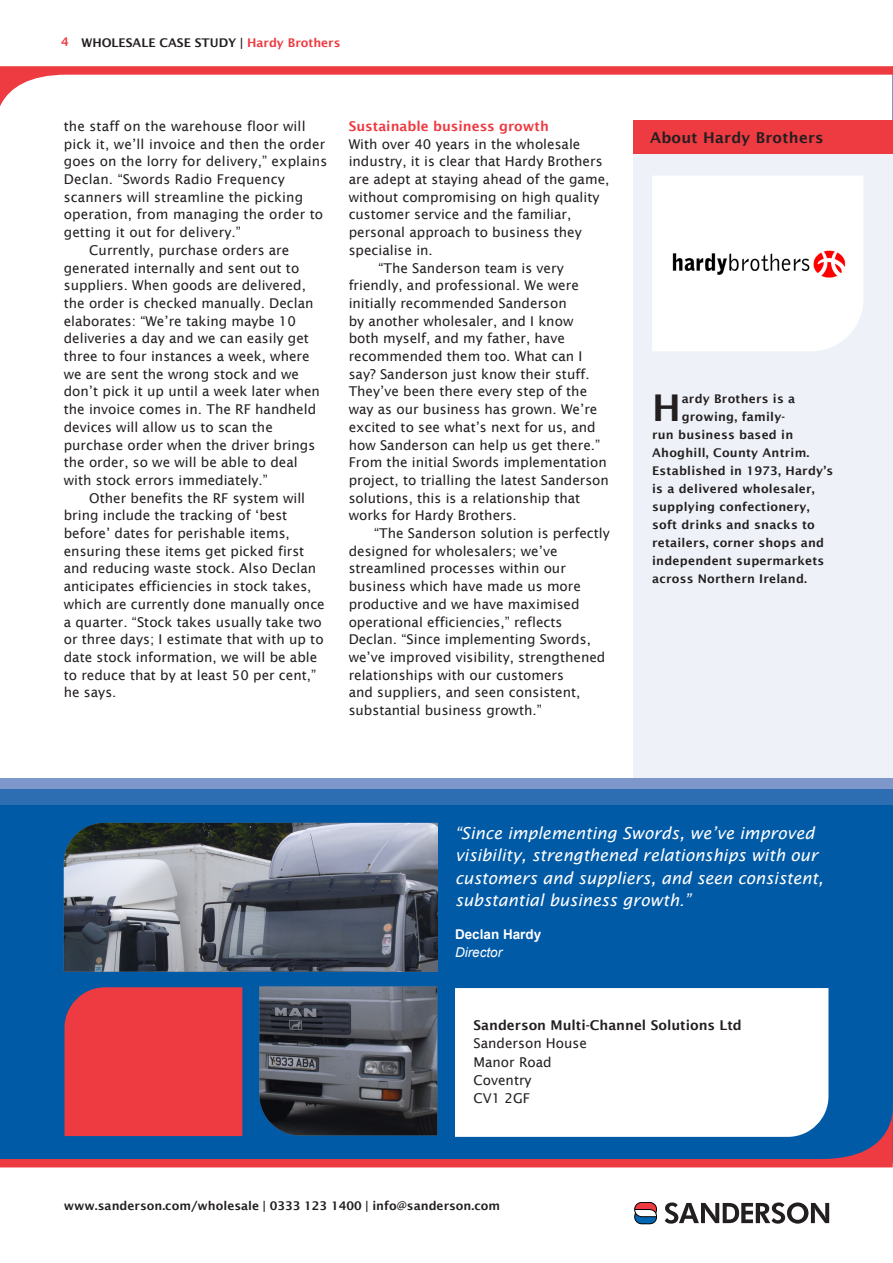
<style>
.page{position:relative;width:893px;height:1263px;background:#fff}
.page>*{position:absolute;margin:0;border:0;box-sizing:border-box;transform-origin:0 0}
.t1{font:600 36.9px "Lucida Sans";color:#231f20}
.t2{font:italic 16.5px/22.5px "Lucida Sans";color:#fff}
.t3{font:600 15px "Lucida Sans";letter-spacing:.02em;color:#231f20}
.t4{font:13.5px/17.7px "Lucida Sans";color:#231f20}
.t5{font:600 13.5px "Lucida Sans";color:#231f20}
.t6{font:700 13.5px "Arial";color:#fff}
.t7{font:italic 13.5px "Arial";color:#fff}
.t8{font:600 12px "Lucida Sans";letter-spacing:.02em;color:#231f20}
.t9{font:600 12px "Lucida Sans";color:#231f20}
.t10{font:600 12px "Lucida Sans";color:#ee3a41}
.s1{color:#ee3a41}
.s2{font-weight:600;color:#ee3a41}
</style>
<div class="page">
<svg style="left:634px;top:1202px;width:23px;height:22px"></svg>
<svg style="left:665px;top:1202px;width:164px;height:22px"></svg>
<hr style="left:892px;top:66px;width:1px;height:406px;background:#7d97cb">
<div style="left:633px;top:155px;width:260px;height:273px;background:#eef2f8"></div>
<div style="left:862px;top:359px;width:31px;height:444px;background:#eef2f8"></div>
<div style="left:633px;top:351px;width:250px;height:440px;background:#eef2f8"></div>
<div style="left:633px;top:120px;width:260px;height:34px;background:#ee3a41"></div>
<div style="left:0;top:778px;width:893px;height:383px;background:#7d97cb"></div>
<div style="left:0;top:789px;width:893px;height:374px;background:#2d6eb3"></div>
<div style="left:0;top:805px;width:893px;height:356px;background:#015aa6"></div>
<svg style="left:0;top:1104px;width:893px;height:63px"></svg>
<img style="left:64px;top:823px;width:374px;height:149px">
<div style="left:455px;top:988px;width:373px;height:149px;background:#fff"></div>
<img style="left:259px;top:986px;width:178px;height:149px">
<div style="left:64px;top:987px;width:178px;height:149px;background:#ee3a41"></div>
<div style="left:652px;top:176px;width:211px;height:175px;background:#fff"></div>
<svg style="left:0;top:66px;width:893px;height:40px"></svg>
<img style="left:672px;top:250px;width:174px;height:27px">
<p class="t10" style="left:61px;top:35px;width:9px">4</p>
<p class="t9" style="left:81px;top:36px;width:260px">WHOLESALE CASE STUDY | <span class="s1">Hardy Brothers</span></p>
<p class="t4" style="left:64px;top:117px;width:265px">the staff on the warehouse floor will pick it, we’ll invoice and then the order goes on the lorry for delivery,” explains Declan. “Swords Radio Frequency scanners will streamline the picking operation, from managing the order to getting it out for delivery.”</p>
<p class="t4" style="left:64px;top:241px;width:258px;text-indent:26px">Currently, purchase orders are generated internally and sent out to suppliers. When goods are delivered, the order is checked manually. Declan elaborates: “We’re taking maybe 10 deliveries a day and we can easily get three to four instances a week, where we are sent the wrong stock and we don’t pick it up until a week later when the invoice comes in. The RF handheld devices will allow us to scan the purchase order when the driver brings the order, so we will be able to deal with stock errors immediately.”</p>
<p class="t4" style="left:64px;top:489px;width:262px;text-indent:26px">Other benefits the RF system will bring include the tracking of ‘best before’ dates for perishable items, ensuring these items get picked first and reducing waste stock. Also Declan anticipates efficiencies in stock takes, which are currently done manually once a quarter. “Stock takes usually take two or three days; I estimate that with up to date stock information, we will be able to reduce that by at least 50 per cent,” he says.</p>
<p class="t4" style="left:349px;top:117px;width:262px"><span class="s2">Sustainable business growth<br></span>With over 40 years in the wholesale industry, it is clear that Hardy Brothers are adept at staying ahead of the game, without compromising on high quality customer service and the familiar, personal approach to business they specialise in.</p>
<p class="t4" style="left:349px;top:259px;width:262px;text-indent:30px">“The Sanderson team is very friendly, and professional. We were initially recommended Sanderson<br>by another wholesaler, and I know<br>both myself, and my father, have recommended them too. What can I say? Sanderson just know their stuff.<br>They’ve been there every step of the way as our business has grown. We’re excited to see what’s next for us, and how Sanderson can help us get there.” From the initial Swords implementation project, to trialling the latest Sanderson solutions, this is a relationship that works for Hardy Brothers.</p>
<p class="t4" style="left:349px;top:524px;width:263px;text-indent:26px">“The Sanderson solution is perfectly designed for wholesalers; we’ve streamlined processes within our business which have made us more productive and we have maximised operational efficiencies,” reflects Declan. “Since implementing Swords, we’ve improved visibility, strengthened relationships with our customers<br>and suppliers, and seen consistent, substantial business growth.”</p>
<p class="t3" style="left:650px;top:129px;width:175px">About Hardy Brothers</p>
<p class="t1" style="left:652px;top:387px;width:30px">H</p>
<p class="t8" style="left:682px;top:392px;width:115px">ardy Brothers is a</p>
<p class="t8" style="left:682px;top:410px;width:105px">growing, family-</p>
<p class="t8" style="left:652px;top:428px;width:143px">run business based in</p>
<p class="t8" style="left:652px;top:446px;width:159px">Ahoghill, County Antrim.</p>
<p class="t8" style="left:652px;top:464px;width:183px">Established in 1973, Hardy’s</p>
<p class="t8" style="left:652px;top:482px;width:164px">is a delivered wholesaler,</p>
<p class="t8" style="left:652px;top:500px;width:159px">supplying confectionery,</p>
<p class="t8" style="left:652px;top:518px;width:164px">soft drinks and snacks to</p>
<p class="t8" style="left:652px;top:536px;width:174px">retailers, corner shops and</p>
<p class="t8" style="left:652px;top:554px;width:174px">independent supermarkets</p>
<p class="t8" style="left:652px;top:572px;width:157px">across Northern Ireland.</p>
<p class="t2" style="left:455px;top:821px;width:370px">“Since implementing Swords, we’ve improved visibility, strengthened relationships with our customers and suppliers, and seen consistent, substantial business growth.”</p>
<p class="t6" style="left:455px;top:925px;width:88px">Declan Hardy</p>
<p class="t7" style="left:455px;top:944px;width:49px">Director</p>
<p class="t5" style="left:473px;top:1018px;width:270px">Sanderson Multi-Channel Solutions Ltd</p>
<p class="t4" style="left:473px;top:1035px;width:115px">Sanderson House</p>
<p class="t4" style="left:473px;top:1053px;width:80px">Manor Road</p>
<p class="t4" style="left:473px;top:1071px;width:60px">Coventry</p>
<p class="t4" style="left:473px;top:1089px;width:58px">CV1 2GF</p>
<p class="t9" style="left:64px;top:1199px;width:438px">www.sanderson.com/wholesale | 0333 123 1400 | info@sanderson.com</p>
</div>
